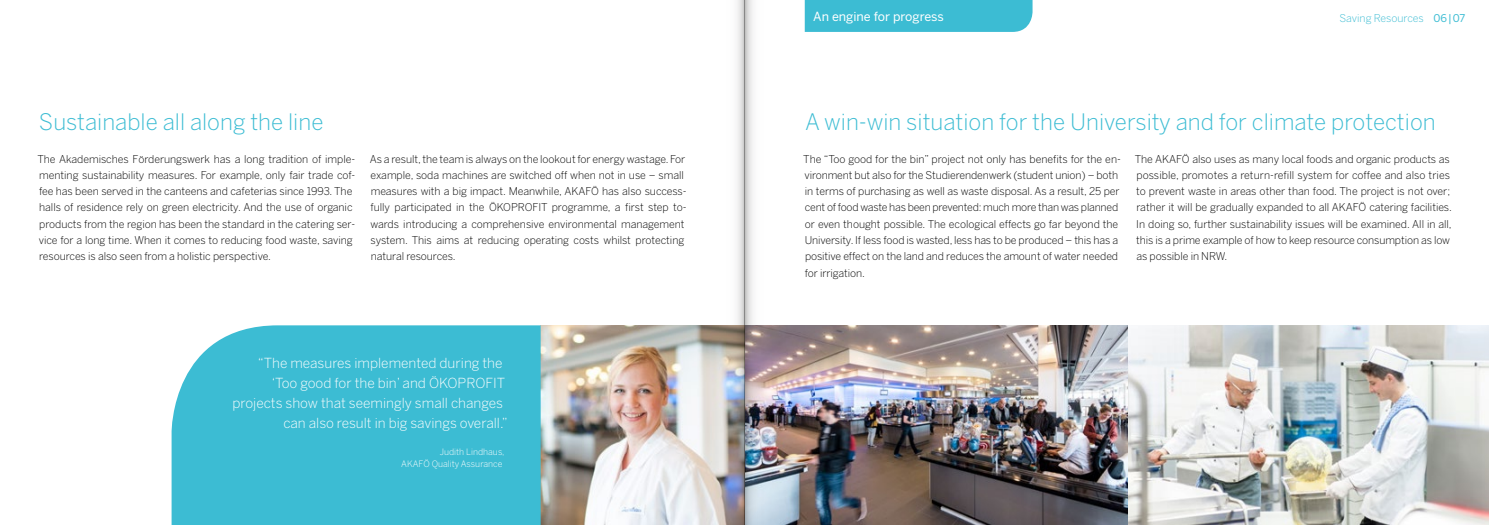
<style>
.page{position:relative;width:1489px;height:525px;background:#fff}
.page>*{position:absolute;margin:0;border:0;box-sizing:border-box;transform-origin:0 0}
.t1{font:300 22.5px "Benton Sans";color:#3cbcd3}
.t2{font:300 13.75px "Benton Sans";color:#fff}
.t3{font:12.5px "Benton Sans";color:#fff}
.t4{font:300 10.62px/16.2px "Benton Sans";letter-spacing:-.005em;color:#000}
.t5{font:300 10.62px "Benton Sans";letter-spacing:-.01em;color:#3cbcd3}
.t6{font:300 8.75px/12.5px "Benton Sans";color:#fff;text-align:right}
.s1{font-weight:400}
</style>
<div class="page">
<div style="left:804px;top:0;width:228px;height:32px;background:#3cbcd3"></div>
<img style="left:1127px;top:325px;width:361px;height:199px">
<img style="left:540px;top:325px;width:587px;height:199px">
<div style="left:171px;top:325px;width:369px;height:199px;background:#3cbcd3"></div>
<img style="left:744px;top:0;width:28px;height:524px">
<img style="left:716px;top:0;width:28px;height:524px">
<p class="t3" style="left:813px;top:9px;width:132px">An engine for progress</p>
<p class="t5" style="left:1339px;top:12px;width:127px">Saving Resources <span class="s1">06|07</span></p>
<h1 class="t1" style="left:39px;top:109px;width:286px">Sustainable all along the line</h1>
<h1 class="t1" style="left:805px;top:109px;width:632px">A win-win situation for the University and for climate protection</h1>
<p class="t4" style="left:370px;top:150px;width:318px">As a result, the team is always on the lookout for energy wastage. For example, soda machines are switched off when not in use – small measures with a big impact. Meanwhile, AKAFÖ has also success&shy;fully participated in the ÖKOPROFIT programme, a first step to&shy;wards introducing a comprehensive environmental management system. This aims at reducing operating costs whilst protecting natural resources.</p>
<p class="t4" style="left:1134px;top:150px;width:319px">The AKAFÖ also uses as many local foods and organic products as possible, promotes a return-refill system for coffee and also tries to prevent waste in areas other than food. The project is not over; rather it will be gradually expanded to all AKAFÖ catering facilities.<br>In doing so, further sustainability issues will be examined. All in all, this is a prime example of how to keep resource consumption as low as possible in NRW.</p>
<p class="t4" style="left:37px;top:150px;width:319px">The Akademisches Förderungswerk has a long tradition of imple&shy;menting sustainability measures. For example, only fair trade cof&shy;fee has been served in the canteens and cafeterias since 1993. The halls of residence rely on green electricity. And the use of organic products from the region has been the standard in the catering ser&shy;vice for a long time. When it comes to reducing food waste, saving resources is also seen from a holistic perspective.</p>
<p class="t4" style="left:803px;top:150px;width:319px">The “Too good for the bin” project not only has benefits for the en&shy;vironment but also for the Studierendenwerk (student union) – both in terms of purchasing as well as waste disposal. As a result, 25 per cent of food waste has been prevented: much more than was planned or even thought possible. The ecological effects go far beyond the University. If less food is wasted, less has to be produced – this has a positive effect on the land and reduces the amount of water needed for irrigation.</p>
<p class="t2" style="left:258px;top:354px;width:246px">“The measures implemented during the</p>
<p class="t2" style="left:272px;top:374px;width:235px">‘Too good for the bin’ and ÖKOPROFIT</p>
<p class="t2" style="left:232px;top:394px;width:272px">projects show that seemingly small changes</p>
<p class="t2" style="left:283px;top:414px;width:226px">can also result in big savings overall.”</p>
<p class="t6" style="left:401px;top:444px;width:105px">Judith Lindhaus,<br>AKAFÖ Quality Assurance</p>
</div>
